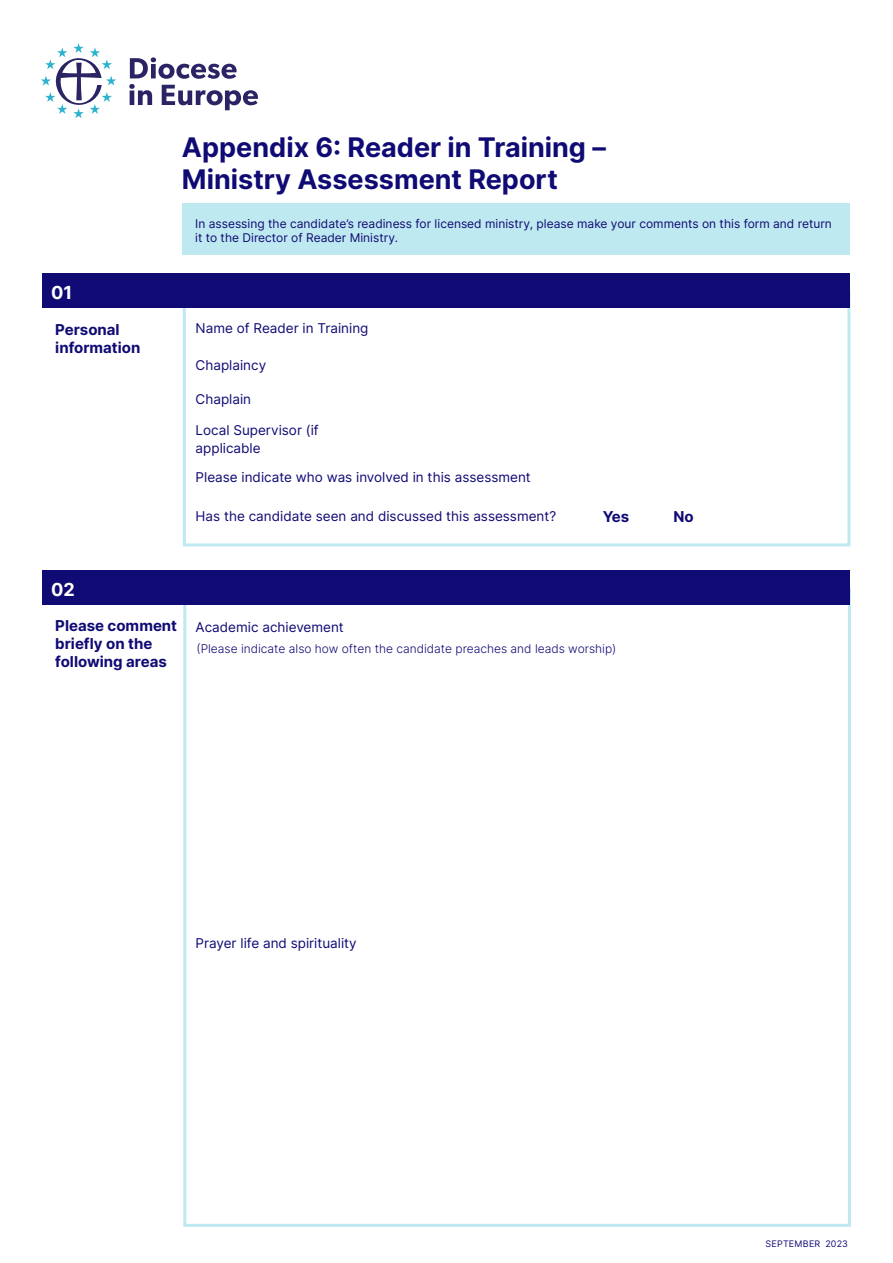
<style>
.page{position:relative;width:893px;height:1263px;background:#fff}
.page>*{position:absolute;margin:0;border:0;box-sizing:border-box;transform-origin:0 0}
.t1{font:700 27px/32.4px "Inter";color:#100b74}
.t2{font:700 18px "Inter";color:#fff}
.t3{font:700 15px/18px "Inter";color:#100b74}
.t4{font:13.5px/18px "Inter";color:#100b74}
.t5{font:12px/14.4px "Inter";color:#100b74}
.t6{font:300 12px "Inter";color:#100b74}
.t7{font:9px "Inter";letter-spacing:.015em;color:#100b74}
</style>
<div class="page">
<div style="left:183px;top:290px;width:667px;height:256px;border:3px solid #bfe9f0"></div>
<div style="left:43px;top:273px;width:807px;height:34px;background:#100b74"></div>
<svg style="left:41px;top:43px;width:75px;height:75px"></svg>
<svg style="left:129px;top:57px;width:129px;height:53px"></svg>
<div style="left:182px;top:204px;width:668px;height:51px;background:#bfe9f0"></div>
<div style="left:43px;top:570px;width:807px;height:34px;background:#100b74"></div>
<h1 class="t1" style="left:182px;top:130px;width:425px">Appendix 6: Reader in Training –<br>Ministry Assessment Report</h1>
<h2 class="t2" style="left:51px;top:279px;width:23px">01</h2>
<p class="t5" style="left:195px;top:216px;width:638px">In assessing the candidate’s readiness for licensed ministry, please make your comments on this form and return it to the Director of Reader Ministry.</p>
<p class="t3" style="left:55px;top:320px;width:87px">Personal information</p>
<p class="t4" style="left:196px;top:319px;width:174px">Name of Reader in Training</p>
<p class="t4" style="left:196px;top:355px;width:72px">Chaplaincy</p>
<p class="t4" style="left:196px;top:389px;width:57px">Chaplain</p>
<h2 class="t2" style="left:51px;top:577px;width:25px">02</h2>
<p class="t4" style="left:196px;top:420px;width:125px">Local Supervisor (if applicable</p>
<p class="t4" style="left:196px;top:468px;width:337px">Please indicate who was involved in this assessment</p>
<p class="t4" style="left:196px;top:506px;width:362px">Has the candidate seen and discussed this assessment?</p>
<p class="t3" style="left:603px;top:507px;width:28px">Yes</p>
<p class="t3" style="left:674px;top:507px;width:22px">No</p>
<p class="t3" style="left:55px;top:616px;width:123px">Please comment briefly on the following areas</p>
<p class="t4" style="left:196px;top:617px;width:150px">Academic achievement</p>
<p class="t6" style="left:197px;top:640px;width:421px">(Please indicate also how often the candidate preaches and leads worship)</p>
<p class="t4" style="left:196px;top:933px;width:163px">Prayer life and spirituality</p>
<p class="t7" style="left:765px;top:1237px;width:84px">SEPTEMBER 2023</p>
</div>
